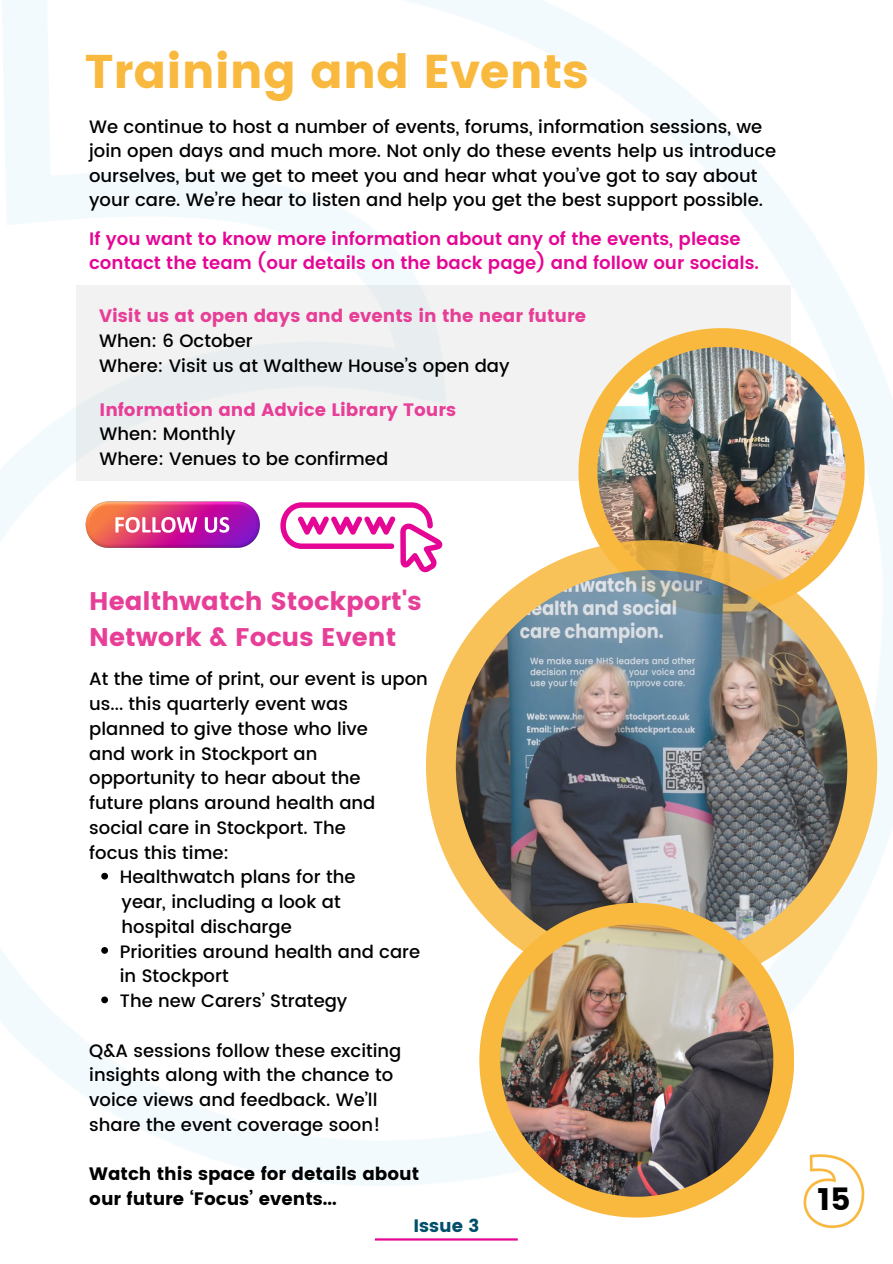
<style>
.page{position:relative;width:893px;height:1264px;background:#fff}
.page>*{position:absolute;margin:0;border:0;box-sizing:border-box;transform-origin:0 0}
.t1{font:47.25px "Poppins";color:#f9b93e}
.t2{font:30.75px "Poppins";color:#000}
.t3{font:25.5px "Poppins";color:#e73e97}
.t4{font:500 18px/24.8px "Poppins";color:#000}
.t5{font:600 18px/24.5px "Poppins";color:#e50695}
.t6{font:18px "Poppins";color:#e73e97}
.t7{font:18px/24.8px "Poppins";color:#000}
.t8{font:18px "Poppins";color:#004f6b}
</style>
<div class="page">
<img style="left:0;top:0;width:892px;height:1199px">
<div style="left:77px;top:285px;width:713px;height:196px;background:#f2f2f2"></div>
<svg style="left:578px;top:328px;width:286px;height:212px"></svg>
<img style="left:597px;top:347px;width:248px;height:193px">
<hr style="left:375px;top:1238px;width:142px;height:2px;background:#e50695">
<img style="left:803px;top:1153px;width:61px;height:75px">
<svg style="left:426px;top:540px;width:451px;height:451px"></svg>
<img style="left:456px;top:570px;width:391px;height:391px">
<svg style="left:479px;top:902px;width:315px;height:315px"></svg>
<img style="left:500px;top:923px;width:273px;height:273px">
<img style="left:86px;top:502px;width:173px;height:46px">
<svg style="left:115px;top:517px;width:114px;height:15px"></svg>
<svg style="left:280px;top:502px;width:162px;height:71px"></svg>
<svg style="left:101px;top:872px;width:7px;height:7px"></svg>
<svg style="left:101px;top:947px;width:7px;height:6px"></svg>
<svg style="left:101px;top:996px;width:7px;height:7px"></svg>
<p class="t1" style="left:85px;top:44px;width:505px">Training and Events</p>
<p class="t4" style="left:89px;top:114px;width:688px">We continue to host a number of events, forums, information sessions, we join open days and much more. Not only do these events help us introduce ourselves, but we get to meet you and hear what you’ve got to say about your care. We’re hear to listen and help you get the best support possible.</p>
<p class="t5" style="left:89px;top:226px;width:671px">If you want to know more information about any of the events, please contact the team (our details on the back page) and follow our socials.</p>
<p class="t6" style="left:99px;top:305px;width:488px">Visit us at open days and events in the near future</p>
<p class="t4" style="left:99px;top:328px;width:155px">When: 6 October</p>
<p class="t4" style="left:99px;top:353px;width:412px">Where: Visit us at Walthew House’s open day</p>
<p class="t6" style="left:100px;top:399px;width:358px">Information and Advice Library Tours</p>
<p class="t4" style="left:100px;top:422px;width:137px">When: Monthly</p>
<p class="t4" style="left:100px;top:446px;width:290px">Where: Venues to be confirmed</p>
<p class="t3" style="left:89px;top:586px;width:334px">Healthwatch Stockport's</p>
<p class="t3" style="left:89px;top:622px;width:308px">Network &amp; Focus Event</p>
<p class="t4" style="left:89px;top:666px;width:340px">At the time of print, our event is upon us... this quarterly event was</p>
<p class="t4" style="left:89px;top:716px;width:280px">planned to give those who live</p>
<p class="t4" style="left:89px;top:741px;width:230px">and work in Stockport an</p>
<p class="t4" style="left:89px;top:765px;width:273px">opportunity to hear about the</p>
<p class="t4" style="left:89px;top:790px;width:288px">future plans around health and social care in Stockport. The</p>
<p class="t4" style="left:89px;top:840px;width:141px">focus this time:</p>
<p class="t4" style="left:122px;top:889px;width:220px">year, including a look at</p>
<p class="t4" style="left:122px;top:914px;width:172px">hospital discharge</p>
<p class="t4" style="left:120px;top:864px;width:237px">Healthwatch plans for the</p>
<p class="t4" style="left:120px;top:938px;width:302px">Priorities around health and care in Stockport</p>
<p class="t4" style="left:120px;top:988px;width:229px">The new Carers’ Strategy</p>
<p class="t4" style="left:89px;top:1037px;width:313px">Q&amp;A sessions follow these exciting insights along with the chance to voice views and feedback. We’ll share the event coverage soon!</p>
<p class="t7" style="left:89px;top:1161px;width:331px">Watch this space for details about our future ‘Focus’ events...</p>
<p class="t8" style="left:413px;top:1215px;width:67px">Issue 3</p>
<p class="t2" style="left:817px;top:1181px;width:34px">15</p>
</div>
